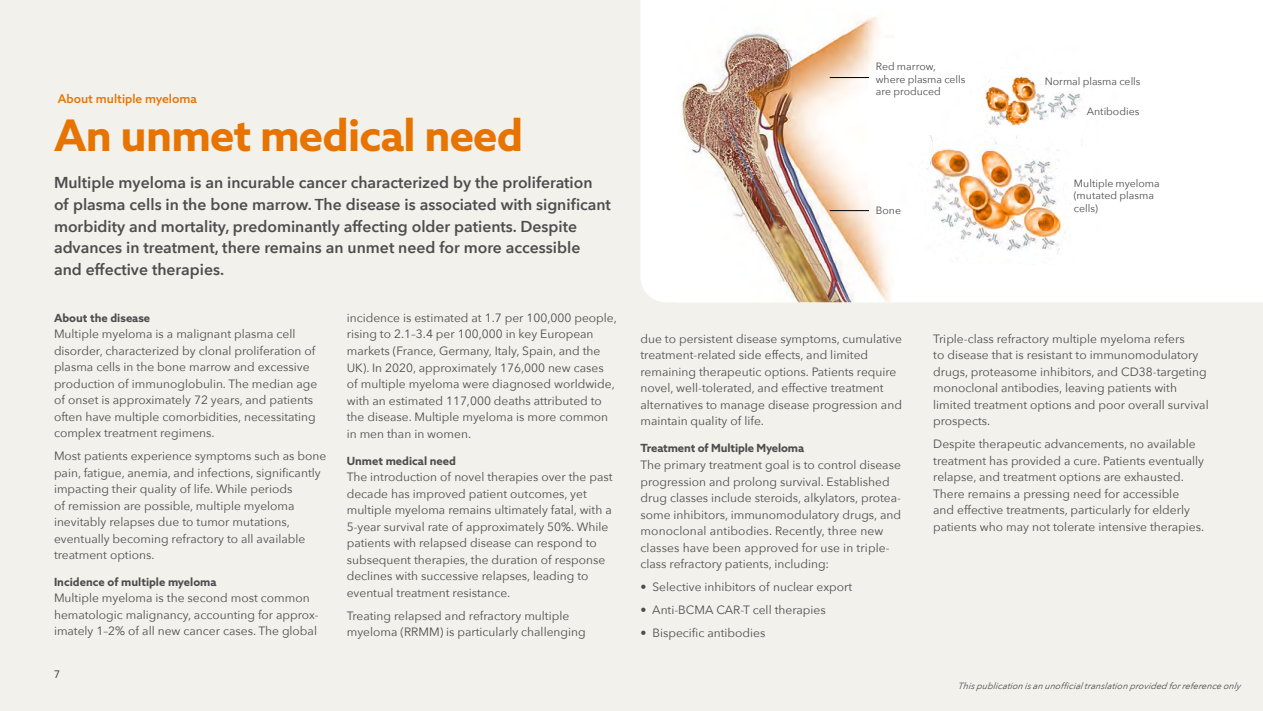
<style>
.page{position:relative;width:1263px;height:711px;background:#fff}
.page>*{position:absolute;margin:0;border:0;box-sizing:border-box;transform-origin:0 0}
.t1{font:700 43.5px "Azo Sans";letter-spacing:-.02em;color:#e77300}
.t2{font:600 15.75px/21.8px "Avenir Next";color:#4d4d4f}
.t3{font:12px/16.5px "Avenir Next";color:#4d4d4f}
.t4{font:500 12px "Azo Sans";color:#e77300}
.t5{font:700 11.25px "Azo Sans";color:#4d4d4f}
.t6{font:10.5px/12.6px "Avenir Next";color:#4d4d4f}
.t7{font:10.5px "Azo Sans";color:#4d4d4f}
.t8{font:italic 9px "Avenir Next";letter-spacing:.015em;color:#4d4d4f}
</style>
<div class="page">
<div style="left:0;top:0;width:1263px;height:710px;background:#f3f1eb"></div>
<div style="left:641px;top:0;width:622px;height:302px;background:#fff"></div>
<img style="left:676px;top:0;width:221px;height:302px">
<div style="left:888px;top:16px;width:307px;height:129px;background:#fff"></div>
<hr style="left:830px;top:77px;width:39px;height:1px;background:#000">
<img style="left:823px;top:136px;width:307px;height:129px">
<hr style="left:830px;top:210px;width:39px;height:1px;background:#000">
<p class="t4" style="left:58px;top:91px;width:140px">About multiple myeloma</p>
<h1 class="t1" style="left:54px;top:107px;width:471px">An unmet medical need</h1>
<p class="t2" style="left:54px;top:171px;width:558px">Multiple myeloma is an incurable cancer characterized by the proliferation of plasma cells in the bone marrow. The disease is associated with significant morbidity and mortality, predominantly affecting older patients. Despite advances in treatment, there remains an unmet need for more accessible and effective therapies.</p>
<p class="t5" style="left:54px;top:310px;width:98px">About the disease</p>
<p class="t3" style="left:54px;top:325px;width:265px">Multiple myeloma is a malignant plasma cell disorder, characterized by clonal proliferation of plasma cells in the bone marrow and excessive production of immunoglobulin. The median age of onset is approximately 72 years, and patients often have multiple comorbidities, necessitating complex treatment regimens.</p>
<p class="t3" style="left:54px;top:447px;width:274px">Most patients experience symptoms such as bone pain, fatigue, anemia, and infections, significantly impacting their quality of life. While periods<br>of remission are possible, multiple myeloma inevitably relapses due to tumor mutations, eventually becoming refractory to all available treatment options.</p>
<p class="t5" style="left:54px;top:574px;width:164px">Incidence of multiple myeloma</p>
<p class="t3" style="left:54px;top:589px;width:265px">Multiple myeloma is the second most common hematologic malignancy, accounting for approx&shy;imately 1–2% of all new cancer cases. The global</p>
<p class="t7" style="left:54px;top:667px;width:7px">7</p>
<p class="t3" style="left:347px;top:309px;width:272px">incidence is estimated at 1.7 per 100,000 people, rising to 2.1–3.4 per 100,000 in key European markets (France, Germany, Italy, Spain, and the UK). In 2020, approximately 176,000 new cases of multiple myeloma were diagnosed worldwide, with an estimated 117,000 deaths attributed to the disease. Multiple myeloma is more common in men than in women.</p>
<p class="t5" style="left:347px;top:453px;width:111px">Unmet medical need</p>
<p class="t3" style="left:347px;top:468px;width:267px">The introduction of novel therapies over the past decade has improved patient outcomes, yet multiple myeloma remains ultimately fatal, with a 5-year survival rate of approximately 50%. While patients with relapsed disease can respond to subsequent therapies, the duration of response declines with successive relapses, leading to eventual treatment resistance.</p>
<p class="t3" style="left:347px;top:606px;width:240px">Treating relapsed and refractory multiple myeloma (RRMM) is particularly challenging</p>
<p class="t6" style="left:876px;top:60px;width:91px">Red marrow, where plasma cells are produced</p>
<p class="t6" style="left:876px;top:203px;width:27px">Bone</p>
<p class="t6" style="left:1045px;top:75px;width:97px">Normal plasma cells</p>
<p class="t6" style="left:1087px;top:105px;width:54px">Antibodies</p>
<p class="t6" style="left:1074px;top:176px;width:87px">Multiple myeloma (mutated plasma cells)</p>
<p class="t3" style="left:640px;top:329px;width:263px">due to persistent disease symptoms, cumulative treatment-related side effects, and limited remaining therapeutic options. Patients require novel, well-tolerated, and effective treatment alternatives to manage disease progression and maintain quality of life.</p>
<p class="t5" style="left:640px;top:441px;width:165px">Treatment of Multiple Myeloma</p>
<p class="t3" style="left:640px;top:455px;width:262px">The primary treatment goal is to control disease progression and prolong survival. Established drug classes include steroids, alkylators, protea&shy;some inhibitors, immunomodulatory drugs, and monoclonal antibodies. Recently, three new classes have been approved for use in triple&shy;class refractory patients, including:</p>
<p class="t3" style="left:640px;top:577px;width:213px">• Selective inhibitors of nuclear export</p>
<p class="t3" style="left:640px;top:600px;width:187px">• Anti-BCMA CAR-T cell therapies</p>
<p class="t3" style="left:640px;top:623px;width:126px">• Bispecific antibodies</p>
<p class="t3" style="left:933px;top:329px;width:277px">Triple-class refractory multiple myeloma refers<br>to disease that is resistant to immunomodulatory drugs, proteasome inhibitors, and CD38-targeting monoclonal antibodies, leaving patients with limited treatment options and poor overall survival prospects.</p>
<p class="t3" style="left:933px;top:435px;width:272px">Despite therapeutic advancements, no available treatment has provided a cure. Patients eventually relapse, and treatment options are exhausted.<br>There remains a pressing need for accessible<br>and effective treatments, particularly for elderly patients who may not tolerate intensive therapies.</p>
<p class="t8" style="left:958px;top:677px;width:284px">Thispublication isan unofficialtranslation provided forreference only</p>
</div>
